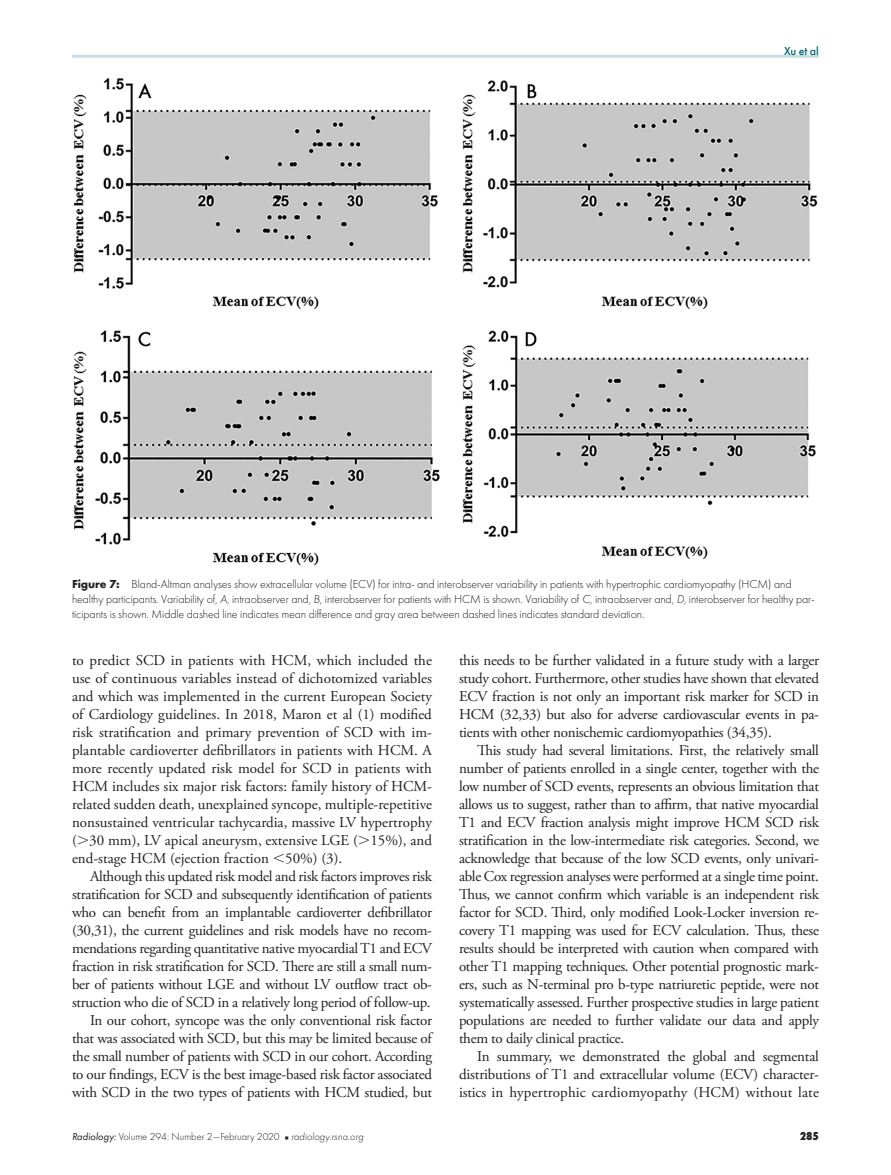
<style>
.page{position:relative;width:891px;height:1175px;background:#fff}
.page>*{position:absolute;margin:0;border:0;box-sizing:border-box;transform-origin:0 0}
.t1{font:15px/18px "Adobe Garamond Pro";letter-spacing:-.02em;color:#231f20;text-align:justify}
.t2{font:300 12px/15px "Futura PT";letter-spacing:-.01em;color:#231f20}
.t3{font:500 12px "Futura PT";color:#00636d}
.t4{font:800 12px "Futura PT Cond";color:#231f20}
.t5{font:300 10.5px "Futura PT";color:#231f20}
.s1{font-weight:700}
.s2{font-style:italic}
.s3{font-family:"Universal Greekwith Math Pi"}
.s4{font-weight:400;font-style:italic}
.s5{font-family:"Universal Newswith Comm Pi";font-weight:400;font-size:6px}
</style>
<div class="page">
<hr style="left:72px;top:55px;width:747px;height:3px;background:#c6dee1">
<img style="left:73px;top:78px;width:745px;height:488px">
<p class="t3" style="left:784px;top:44px;width:36px">Xu et al</p>
<p class="t2" style="left:72px;top:576px;width:744px"><span class="s1">Figure 7:</span> Bland-Altman analyses show extracellular volume (ECV) for intra- and interobserver variability in patients with hypertrophic cardiomyopathy (HCM) and healthy participants. Variability of, <span class="s2">A,</span> intraobserver and, <span class="s2">B,</span> interobserver for patients with HCM is shown. Variability of <span class="s2">C,</span> intraobserver and, <span class="s2">D,</span> interobserver for healthy par&shy;ticipants is shown. Middle dashed line indicates mean difference and gray area between dashed lines indicates standard deviation.</p>
<p class="t1" style="left:72px;top:651px;width:362px">to predict SCD in patients with HCM, which included the use of continuous variables instead of dichotomized variables and which was implemented in the current European Society of Cardiology guidelines. In 2018, Maron et al (1) modified risk stratification and primary prevention of SCD with im&shy;plantable cardioverter defibrillators in patients with HCM. A more recently updated risk model for SCD in patients with HCM includes six major risk factors: family history of HCM&shy;related sudden death, unexplained syncope, multiple-repetitive nonsustained ventricular tachycardia, massive LV hypertrophy (<span class="s3">.</span>30 mm), LV apical aneurysm, extensive LGE (<span class="s3">.</span>15%), and end-stage HCM (ejection fraction <span class="s3">,</span>50%) (3).</p>
<p class="t1" style="left:72px;top:867px;width:362px;text-align:right">Although this updated risk model and risk factors improves risk stratification for SCD and subsequently identification of patients who can benefit from an implantable cardioverter defibrillator (30,31), the current guidelines and risk models have no recom&shy;mendations regarding quantitative native myocardial T1 and ECV fraction in risk stratification for SCD. There are still a small num&shy;ber of patients without LGE and without LV outflow tract ob&shy;struction who die of SCD in a relatively long period of follow-up.<br>In our cohort, syncope was the only conventional risk factor that was associated with SCD, but this may be limited because of the small number of patients with SCD in our cohort. According to our findings, ECV is the best image-based risk factor associated with SCD in the two types of patients with HCM studied, but</p>
<p class="t1" style="left:459px;top:651px;width:362px">this needs to be further validated in a future study with a larger study cohort. Furthermore, other studies have shown that elevated ECV fraction is not only an important risk marker for SCD in HCM (32,33) but also for adverse cardiovascular events in pa&shy;tients with other nonischemic cardiomyopathies (34,35).</p>
<p class="t1" style="left:459px;top:741px;width:362px;text-indent:18px">This study had several limitations. First, the relatively small number of patients enrolled in a single center, together with the low number of SCD events, represents an obvious limitation that allows us to suggest, rather than to affirm, that native myocardial T1 and ECV fraction analysis might improve HCM SCD risk stratification in the low-intermediate risk categories. Second, we acknowledge that because of the low SCD events, only univari&shy;able Cox regression analyses were performed at a single time point.<br>Thus, we cannot confirm which variable is an independent risk factor for SCD. Third, only modified Look-Locker inversion re&shy;covery T1 mapping was used for ECV calculation. Thus, these results should be interpreted with caution when compared with other T1 mapping techniques. Other potential prognostic mark&shy;ers, such as N-terminal pro b-type natriuretic peptide, were not systematically assessed. Further prospective studies in large patient populations are needed to further validate our data and apply them to daily clinical practice.</p>
<p class="t1" style="left:459px;top:1047px;width:362px;text-indent:18px">In summary, we demonstrated the global and segmental distributions of T1 and extracellular volume (ECV) character&shy;istics in hypertrophic cardiomyopathy (HCM) without late</p>
<p class="t5" style="left:72px;top:1131px;width:293px"><span class="s4">Radiology:</span> Volume 294: Number 2—February 2020 <span class="s5">n</span> <span class="s2">radiology.rsna.org</span></p>
<p class="t4" style="left:800px;top:1129px;width:21px">285</p>
</div>
